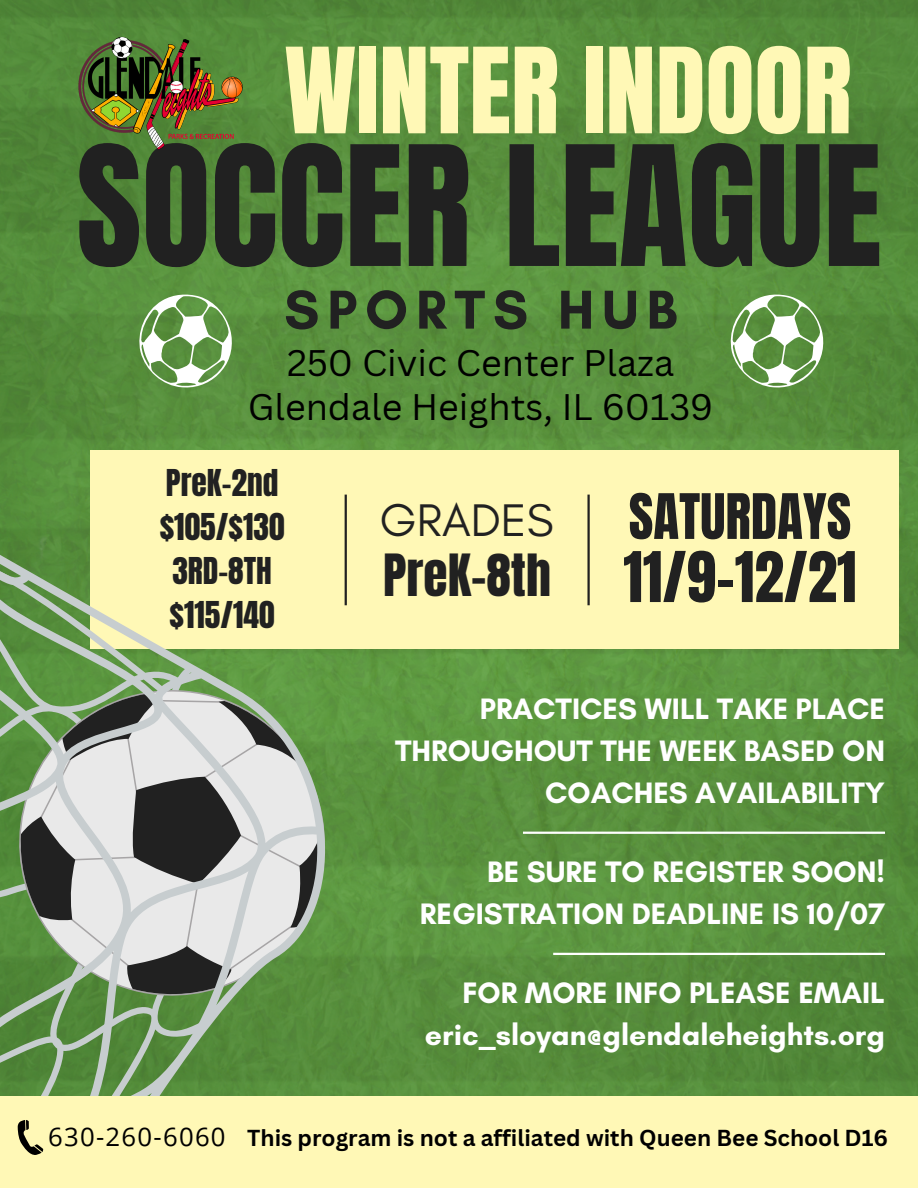
<style>
.page{position:relative;width:918px;height:1188px;background:#fff}
.page>*{position:absolute;margin:0;border:0;box-sizing:border-box;transform-origin:0 0}
.t1{font:141.75px "Anton";color:#212121}
.t2{font:100.95px "Anton";color:#fff8b6}
.t3{font:59.25px "Anton";color:#212121}
.t4{font:700 55.8px "Glacial Indifference";letter-spacing:.14em;color:#212121}
.t5{font:53.25px "Anton";color:#212121}
.t6{font:49.5px "Anton";color:#212121}
.t7{font:46.65px "Glacial Indifference";color:#212121}
.t8{font:36px "Canva Sans";color:#000}
.t9{font:31.5px "Anton";color:#212121}
.t10{font:700 30.15px/41.7px "Glacial Indifference";color:#fff;text-align:right}
.t11{font:700 30px/41.7px "Glacial Indifference";color:#fff;text-align:right}
.t12{font:25.65px "Open Sans";letter-spacing:.05em;color:#000}
.t13{font:700 22.5px "Canva Sans";color:#000}
</style>
<div class="page">
<img style="left:0;top:0;width:918px;height:1096px">
<hr style="left:523px;top:832px;width:362px;height:2px;background:#fff">
<hr style="left:553px;top:953px;width:332px;height:2px;background:#fff">
<img style="left:76px;top:32px;width:168px;height:118px">
<div style="left:91px;top:451px;width:808px;height:198px;background:#fff8b6"></div>
<hr style="left:345px;top:495px;width:2px;height:110px;background:#212121">
<hr style="left:587px;top:495px;width:3px;height:110px;background:#212121">
<svg style="left:340px;top:683px;width:8px;height:320px;background:#5b943f"></svg>
<svg style="left:0;top:544px;width:340px;height:552px;background:#98ae85"></svg>
<div style="left:0;top:1096px;width:918px;height:92px;background:#fff8b6"></div>
<svg style="left:18px;top:1120px;width:25px;height:35px"></svg>
<svg style="left:136px;top:293px;width:98px;height:95px"></svg>
<svg style="left:727px;top:293px;width:98px;height:95px"></svg>
<p class="t2" style="left:284px;top:18px;width:569px">WINTER INDOOR</p>
<p class="t1" style="left:76px;top:105px;width:807px">SOCCER LEAGUE</p>
<h2 class="t4" style="left:284px;top:276px;width:394px">SPORTS HUB</h2>
<h1 class="t8" style="left:287px;top:337px;width:389px">250 Civic Center Plaza</h1>
<h3 class="t8" style="left:248px;top:382px;width:467px">Glendale Heights, IL 60139</h3>
<p class="t9" style="left:166px;top:460px;width:114px">PreK-2nd</p>
<p class="t9" style="left:160px;top:504px;width:126px">$105/$130</p>
<p class="t9" style="left:172px;top:548px;width:101px">3RD-8TH</p>
<p class="t9" style="left:170px;top:592px;width:107px">$115/140</p>
<h4 class="t7" style="left:380px;top:491px;width:175px">GRADES</h4>
<p class="t6" style="left:383px;top:540px;width:169px">PreK-8th</p>
<h6 class="t5" style="left:629px;top:478px;width:224px">SATURDAYS</h6>
<h5 class="t3" style="left:623px;top:535px;width:235px">11/9-12/21</h5>
<p class="t11" style="left:395px;top:688px;width:491px">PRACTICES WILL TAKE PLACE<br>THROUGHOUT THE WEEK BASED ON<br>COACHES AVAILABILITY</p>
<p class="t10" style="left:487px;top:851px;width:399px">BE SURE TO REGISTER SOON!</p>
<p class="t10" style="left:420px;top:892px;width:467px">REGISTRATION DEADLINE IS 10/07</p>
<p class="t10" style="left:425px;top:972px;width:462px">FOR MORE INFO PLEASE EMAIL eric_sloyan@glendaleheights.org</p>
<p class="t12" style="left:48px;top:1119px;width:179px">630-260-6060</p>
<p class="t13" style="left:247px;top:1122px;width:643px">This program is not a affiliated with Queen Bee School D16</p>
</div>
